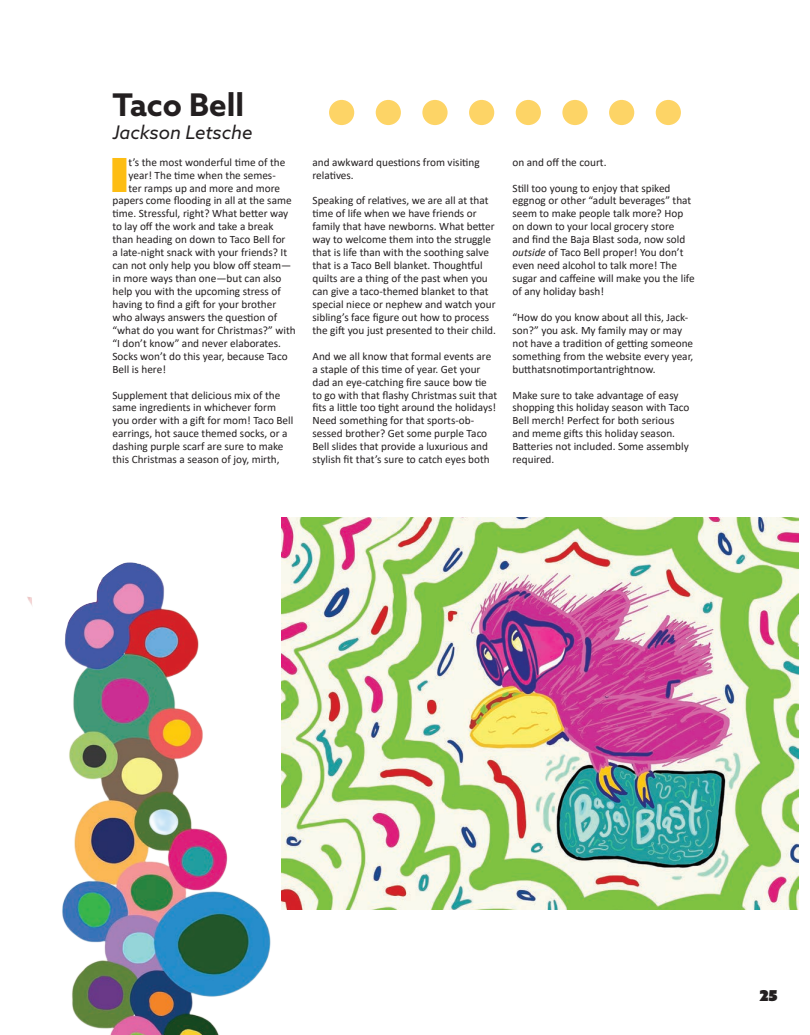
<style>
.page{position:relative;width:810px;height:1035px;background:#fff}
.page>*{position:absolute;margin:0;border:0;box-sizing:border-box;transform-origin:0 0}
.t1{font:47px "Azo Sans Uber";color:#fdbd13}
.t2{font:700 31.25px "Azo Sans";color:#231f20}
.t3{font:italic 18.75px "Azo Sans";color:#231f20}
.t4{font:15px "Azo Sans Uber";color:#231f20}
.t5{font:11.25px/12.9px "Calibri";color:#231f20}
.s1{font-style:italic}
</style>
<div class="page">
<img style="left:296px;top:518px;width:502px;height:391px">
<div style="left:329px;top:100px;width:25px;height:25px;background:#fdd466;border-radius:50%"></div>
<div style="left:376px;top:100px;width:25px;height:25px;background:#fdd466;border-radius:50%"></div>
<div style="left:422px;top:100px;width:26px;height:25px;background:#fdd466;border-radius:50%"></div>
<div style="left:469px;top:100px;width:25px;height:25px;background:#fdd466;border-radius:50%"></div>
<div style="left:516px;top:100px;width:25px;height:25px;background:#fdd466;border-radius:50%"></div>
<div style="left:562px;top:100px;width:26px;height:25px;background:#fdd466;border-radius:50%"></div>
<div style="left:609px;top:100px;width:25px;height:25px;background:#fdd466;border-radius:50%"></div>
<div style="left:656px;top:100px;width:25px;height:25px;background:#fdd466;border-radius:50%"></div>
<img style="left:27px;top:517px;width:269px;height:518px">
<p class="t2" style="left:112px;top:84px;width:133px">Taco Bell</p>
<p class="t3" style="left:112px;top:120px;width:141px">Jackson Letsche</p>
<p class="t1" style="left:110px;top:143px;width:20px">I</p>
<p class="t5" style="left:129px;top:155px;width:158px">t’s the most wonderful time of the</p>
<p class="t5" style="left:129px;top:168px;width:149px">year! The time when the semes-</p>
<p class="t5" style="left:129px;top:181px;width:153px">ter ramps up and more and more</p>
<p class="t5" style="left:113px;top:194px;width:181px">papers come flooding in all at the same</p>
<p class="t5" style="left:113px;top:207px;width:177px">time. Stressful, right? What better way</p>
<p class="t5" style="left:113px;top:220px;width:163px">to lay off the work and take a break</p>
<p class="t5" style="left:113px;top:233px;width:175px">than heading on down to Taco Bell for</p>
<p class="t5" style="left:113px;top:246px;width:176px">a late-night snack with your friends? It</p>
<p class="t5" style="left:113px;top:259px;width:180px">can not only help you blow off steam—</p>
<p class="t5" style="left:113px;top:272px;width:170px">in more ways than one—but can also</p>
<p class="t5" style="left:113px;top:285px;width:170px">help you with the upcoming stress of</p>
<p class="t5" style="left:113px;top:297px;width:165px">having to find a gift for your brother</p>
<p class="t5" style="left:113px;top:310px;width:166px">who always answers the question of</p>
<p class="t5" style="left:113px;top:323px;width:185px">“what do you want for Christmas?” with</p>
<p class="t5" style="left:113px;top:336px;width:170px">“I don’t know” and never elaborates.</p>
<p class="t5" style="left:113px;top:349px;width:177px">Socks won’t do this year, because Taco</p>
<p class="t5" style="left:113px;top:362px;width:55px">Bell is here!</p>
<p class="t5" style="left:113px;top:388px;width:182px">Supplement that delicious mix of the same ingredients in whichever form you order with a gift for mom! Taco Bell earrings, hot sauce themed socks, or a dashing purple scarf are sure to make this Christmas a season of joy, mirth,</p>
<p class="t5" style="left:313px;top:155px;width:169px">and awkward questions from visiting relatives.</p>
<p class="t5" style="left:313px;top:194px;width:185px">Speaking of relatives, we are all at that time of life when we have friends or family that have newborns. What better way to welcome them into the struggle that is life than with the soothing salve that is a Taco Bell blanket. Thoughtful quilts are a thing of the past when you can give a taco-themed blanket to that special niece or nephew and watch your sibling’s face figure out how to process the gift you just presented to their child.</p>
<p class="t5" style="left:313px;top:349px;width:186px">And we all know that formal events are a staple of this time of year. Get your dad an eye-catching fire sauce bow tie to go with that flashy Christmas suit that fits a little too tight around the holidays!<br>Need something for that sports-ob&shy;sessed brother? Get some purple Taco Bell slides that provide a luxurious and stylish fit that’s sure to catch eyes both</p>
<p class="t5" style="left:513px;top:155px;width:96px">on and off the court.</p>
<p class="t5" style="left:513px;top:181px;width:184px">Still too young to enjoy that spiked eggnog or other “adult beverages” that seem to make people talk more? Hop on down to your local grocery store<br>and find the Baja Blast soda, now sold <span class="s1">outside</span> of Taco Bell proper! You don’t even need alcohol to talk more! The sugar and caffeine will make you the life of any holiday bash!</p>
<p class="t5" style="left:513px;top:310px;width:182px">“How do you know about all this, Jack&shy;son?” you ask. My family may or may not have a tradition of getting someone something from the website every year, butthatsnotimportantrightnow.</p>
<p class="t5" style="left:513px;top:388px;width:178px">Make sure to take advantage of easy shopping this holiday season with Taco<br>Bell merch! Perfect for both serious and meme gifts this holiday season.<br>Batteries not included. Some assembly required.</p>
<h3 class="t4" style="left:759px;top:986px;width:20px">25</h3>
</div>
